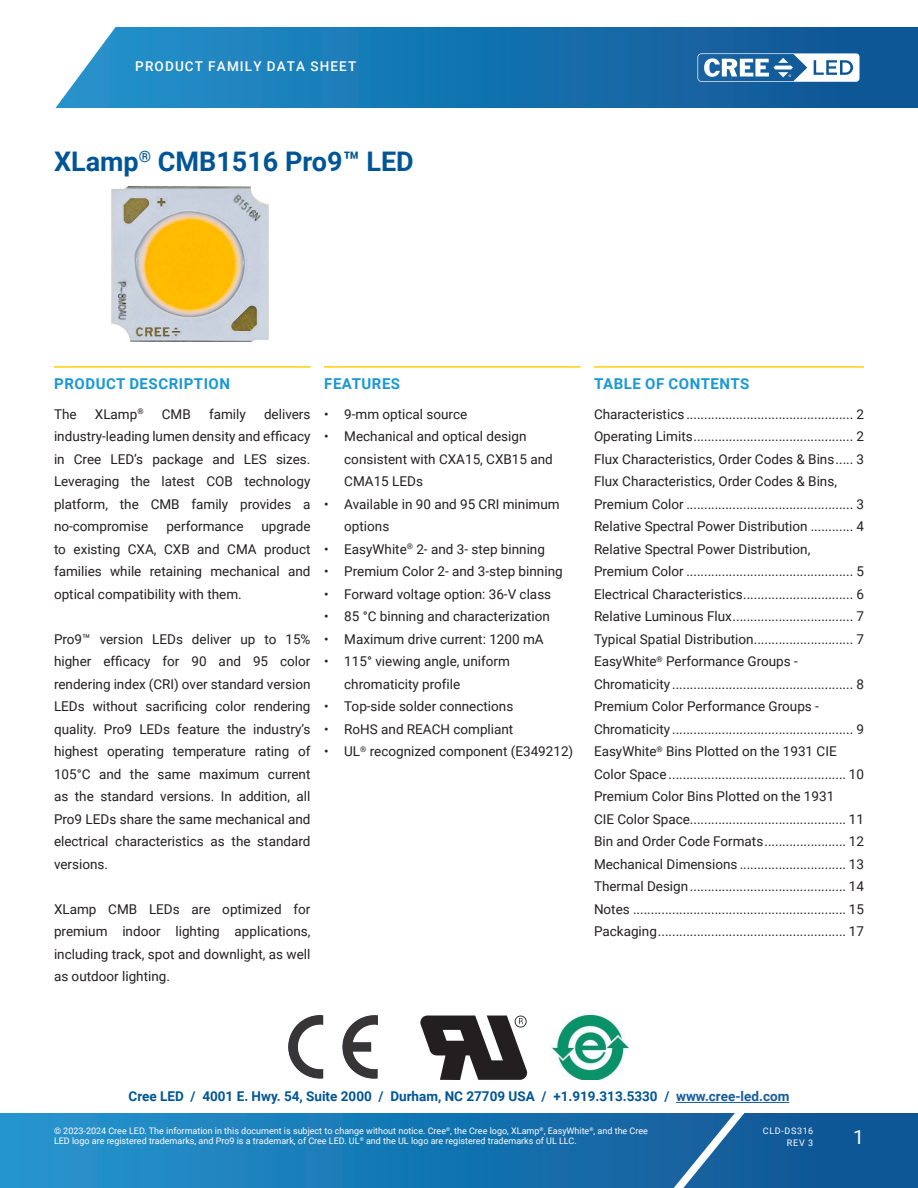
<style>
.page{position:relative;width:918px;height:1188px;background:#fff}
.page>*{position:absolute;margin:0;border:0;box-sizing:border-box;transform-origin:0 0}
.doc_title{font:700 27px "Roboto";color:#005596}
.t1{font:19.5px "Roboto";color:#fff}
.Section_heading_top_rule{font:700 15px "Roboto";letter-spacing:.035em;color:#1a98d6}
.Text_justify{font:13.5px/22.5px "Roboto";color:#231f20}
.t2{font:700 13.5px "Roboto";color:#005596}
.t3{font:500 13.5px "Roboto";letter-spacing:.085em;color:#fff}
.t4{font:9px/10.8px "Roboto";color:#fff}
.t5{font:9px/12px "Roboto";letter-spacing:.085em;color:#fff;text-align:right}
.s1{color:#175d9e}
</style>
<div class="page">
<svg style="left:0;top:1113px;width:918px;height:75px;background:#1876b2"></svg>
<svg style="left:644px;top:1113px;width:117px;height:75px;background:#296da6"></svg>
<svg style="left:55px;top:27px;width:863px;height:81px;background:#2078b2"></svg>
<svg style="left:697px;top:53px;width:162px;height:29px"></svg>
<hr style="left:676px;top:1102px;width:113px;height:1px;background:#175d9e">
<hr style="left:54px;top:366px;width:256px;height:2px;background:#fece08">
<hr style="left:324px;top:366px;width:256px;height:2px;background:#fece08">
<img style="left:288px;top:1016px;width:89px;height:63px">
<svg style="left:420px;top:1016px;width:107px;height:64px"></svg>
<img style="left:550px;top:1016px;width:80px;height:64px">
<hr style="left:594px;top:366px;width:270px;height:2px;background:#fece08">
<img style="left:111px;top:186px;width:157px;height:156px">
<p class="t3" style="left:135px;top:57px;width:222px">PRODUCT FAMILY DATA SHEET</p>
<p class="doc_title" style="left:54px;top:143px;width:361px">XLamp<sup>®</sup> CMB1516 Pro9™ LED</p>
<p class="Section_heading_top_rule" style="left:54px;top:373px;width:177px">PRODUCT DESCRIPTION</p>
<p class="Text_justify" style="left:54px;top:402px;width:24px">The</p>
<p class="Text_justify" style="left:95px;top:402px;width:50px">XLamp<sup>®</sup></p>
<p class="Text_justify" style="left:162px;top:402px;width:30px">CMB</p>
<p class="Text_justify" style="left:209px;top:402px;width:38px">family</p>
<p class="Text_justify" style="left:54px;top:402px;width:258px;text-align:justify;text-indent:210px">delivers industry‑leading lumen density and efficacy in Cree LED’s package and LES sizes.<br>Leveraging the latest COB technology platform, the CMB family provides a no‑compromise</p>
<p class="Text_justify" style="left:166px;top:514px;width:79px">performance</p>
<p class="Text_justify" style="left:54px;top:514px;width:258px;text-align:justify;text-indent:207px">upgrade to existing CXA, CXB and CMA product families while retaining mechanical and optical compatibility with them.</p>
<p class="Text_justify" style="left:54px;top:627px;width:258px;text-align:justify">Pro9™ version LEDs deliver up to 15% higher efficacy for 90 and 95 color rendering index (CRI) over standard version LEDs without sacrificing color rendering quality. Pro9 LEDs feature the industry’s highest operating temperature rating of 105°C and the same maximum current as the standard versions. In addition, all Pro9 LEDs share the same mechanical and electrical characteristics as the standard versions.</p>
<p class="Text_justify" style="left:54px;top:897px;width:258px;text-align:justify">XLamp CMB LEDs are optimized for premium indoor lighting applications, including track, spot and downlight, as well as outdoor lighting.</p>
<p class="Section_heading_top_rule" style="left:324px;top:373px;width:77px">FEATURES</p>
<p class="Text_justify" style="left:324px;top:402px;width:145px">• 9‑mm optical source</p>
<p class="Text_justify" style="left:344px;top:424px;width:210px;text-indent:-20px">• Mechanical and optical design consistent with CXA15, CXB15 and<br>CMA15 LEDs</p>
<p class="Text_justify" style="left:344px;top:492px;width:217px;text-indent:-20px">• Available in 90 and 95 CRI minimum options</p>
<p class="Text_justify" style="left:324px;top:537px;width:223px">• EasyWhite<sup>®</sup> 2- and 3- step binning</p>
<p class="Text_justify" style="left:324px;top:559px;width:240px">• Premium Color 2- and 3-step binning</p>
<p class="Text_justify" style="left:324px;top:582px;width:229px">• Forward voltage option: 36‑V class</p>
<p class="Text_justify" style="left:324px;top:604px;width:227px">• 85 °C binning and characterization</p>
<p class="Text_justify" style="left:324px;top:627px;width:221px">• Maximum drive current: 1200 mA</p>
<p class="Text_justify" style="left:344px;top:649px;width:167px;text-indent:-20px">• 115° viewing angle, uniform chromaticity profile</p>
<p class="Text_justify" style="left:324px;top:694px;width:191px">• Top-side solder connections</p>
<p class="Text_justify" style="left:324px;top:717px;width:191px">• RoHS and REACH compliant</p>
<p class="Text_justify" style="left:324px;top:739px;width:251px">• UL<sup>®</sup> recognized component (E349212)</p>
<p class="Section_heading_top_rule" style="left:594px;top:373px;width:157px">TABLE OF CONTENTS</p>
<p class="Text_justify" style="left:594px;top:402px;width:272px">Characteristics ............................................... 2</p>
<p class="Text_justify" style="left:594px;top:424px;width:272px">Operating Limits............................................. 2</p>
<p class="Text_justify" style="left:594px;top:447px;width:272px">Flux Characteristics, Order Codes &amp; Bins..... 3</p>
<p class="Text_justify" style="left:594px;top:469px;width:272px">Flux Characteristics, Order Codes &amp; Bins,<br>Premium Color ............................................... 3</p>
<p class="Text_justify" style="left:594px;top:514px;width:272px">Relative Spectral Power Distribution ............ 4</p>
<p class="Text_justify" style="left:594px;top:537px;width:272px">Relative Spectral Power Distribution,<br>Premium Color ............................................... 5</p>
<p class="Text_justify" style="left:594px;top:582px;width:272px">Electrical Characteristics............................... 6</p>
<p class="Text_justify" style="left:594px;top:604px;width:272px">Relative Luminous Flux.................................. 7</p>
<p class="Text_justify" style="left:594px;top:627px;width:272px">Typical Spatial Distribution............................ 7</p>
<p class="Text_justify" style="left:594px;top:649px;width:272px">EasyWhite<sup>®</sup> Performance Groups -<br>Chromaticity ................................................... 8</p>
<p class="Text_justify" style="left:594px;top:694px;width:272px">Premium Color Performance Groups -<br>Chromaticity ................................................... 9</p>
<p class="Text_justify" style="left:594px;top:739px;width:272px">EasyWhite<sup>®</sup> Bins Plotted on the 1931 CIE<br>Color Space .................................................. 10</p>
<p class="Text_justify" style="left:594px;top:784px;width:242px">Premium Color Bins Plotted on the 1931</p>
<p class="Text_justify" style="left:594px;top:807px;width:272px">CIE Color Space............................................ 11</p>
<p class="Text_justify" style="left:594px;top:829px;width:272px">Bin and Order Code Formats....................... 12</p>
<p class="Text_justify" style="left:594px;top:852px;width:272px">Mechanical Dimensions .............................. 13</p>
<p class="Text_justify" style="left:594px;top:874px;width:272px">Thermal Design............................................ 14</p>
<p class="Text_justify" style="left:594px;top:897px;width:272px">Notes ............................................................ 15</p>
<p class="Text_justify" style="left:594px;top:919px;width:272px">Packaging..................................................... 17</p>
<p class="t2" style="left:129px;top:1087px;width:662px">Cree LED / 4001 E. Hwy. 54, Suite 2000 / Durham, NC 27709 USA / +1.919.313.5330 / <span class="s1">www.cree-led.com</span></p>
<p class="t4" style="left:54px;top:1125px;width:596px">© 2023-2024 Cree LED. The information in this document is subject to change without notice. Cree<sup>®</sup>, the Cree logo, XLamp<sup>®</sup>, EasyWhite<sup>®</sup>, and the Cree<br>LED logo are registered trademarks, and Pro9 is a trademark, of Cree LED. UL<sup>®</sup> and the UL logo are registered trademarks of UL LLC.</p>
<p class="t5" style="left:763px;top:1124px;width:52px">CLD-DS316<br>REV 3</p>
<h2 class="t1" style="left:853px;top:1123px;width:12px">1</h2>
</div>
